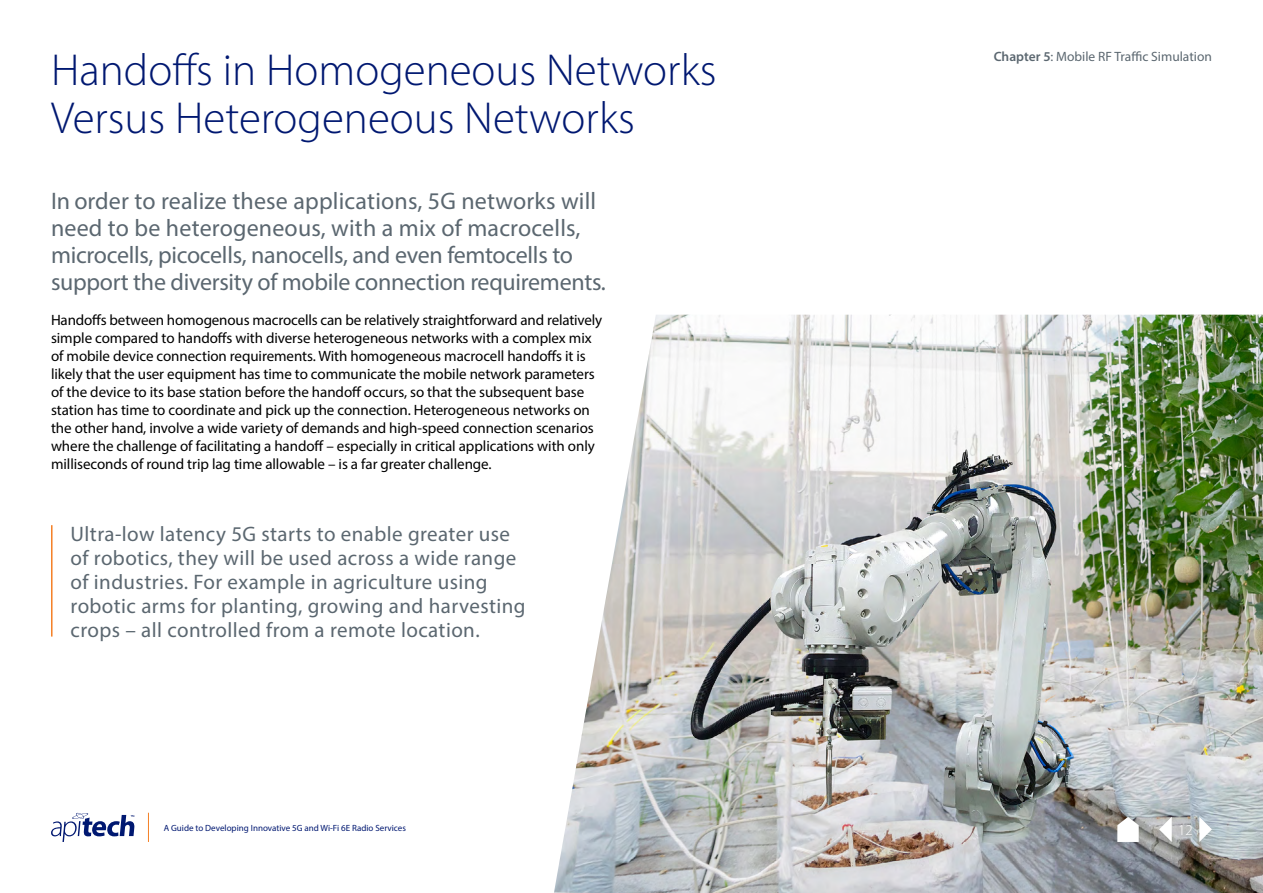
<style>
.page{position:relative;width:1263px;height:893px;background:#fff}
.page>*{position:absolute;margin:0;border:0;box-sizing:border-box;transform-origin:0 0}
.t1{font:300 45px/48px "Myriad Pro";color:#001871}
.t2{font:24px/27px "Myriad Pro";letter-spacing:-.01em;color:#5b6770}
.t3{font:21px/24px "Myriad Pro";letter-spacing:.02em;color:#5b6770}
.t4{font:15px/18px "Myriad Pro";letter-spacing:-.005em;color:#000}
.t5{font:300 15px "Myriad Pro";color:#fff}
.t6{font:13.5px "Myriad Pro";color:#5b6770}
.t7{font:9px "Myriad Pro";color:#001871}
.s1{font-weight:600}
</style>
<div class="page">
<img style="left:554px;top:315px;width:709px;height:578px">
<svg style="left:1199px;top:817px;width:13px;height:25px"></svg>
<svg style="left:1159px;top:817px;width:13px;height:25px"></svg>
<svg style="left:1117px;top:817px;width:22px;height:25px"></svg>
<hr style="left:51px;top:525px;width:2px;height:112px;background:#f58025">
<svg style="left:51px;top:812px;width:84px;height:30px"></svg>
<svg style="left:148px;top:813px;width:1px;height:29px"></svg>
<h1 class="t1" style="left:51px;top:45px;width:667px">Handoffs in Homogeneous Networks<br>Versus Heterogeneous Networks</h1>
<h2 class="t2" style="left:51px;top:187px;width:556px">In order to realize these applications, 5G networks will need to be heterogeneous, with a mix of macrocells, microcells, picocells, nanocells, and even femtocells to support the diversity of mobile connection requirements.</h2>
<p class="t4" style="left:51px;top:311px;width:553px">Handoffs between homogenous macrocells can be relatively straightforward and relatively simple compared to handoffs with diverse heterogeneous networks with a complex mix of mobile device connection requirements. With homogeneous macrocell handoffs it is likely that the user equipment has time to communicate the mobile network parameters of the device to its base station before the handoff occurs, so that the subsequent base station has time to coordinate and pick up the connection. Heterogeneous networks on the other hand, involve a wide variety of demands and high-speed connection scenarios where the challenge of facilitating a handoff – especially in critical applications with only milliseconds of round trip lag time allowable – is a far greater challenge.</p>
<p class="t3" style="left:71px;top:521px;width:457px">Ultra-low latency 5G starts to enable greater use of robotics, they will be used across a wide range of industries. For example in agriculture using robotic arms for planting, growing and harvesting crops – all controlled from a remote location.</p>
<p class="t7" style="left:164px;top:822px;width:244px">A Guide to Developing Innovative 5G and Wi-Fi 6E Radio Services</p>
<p class="t6" style="left:994px;top:48px;width:220px"><span class="s1">Chapter 5</span>: Mobile RF Traffic Simulation</p>
<p class="t5" style="left:1178px;top:821px;width:16px">12</p>
</div>
